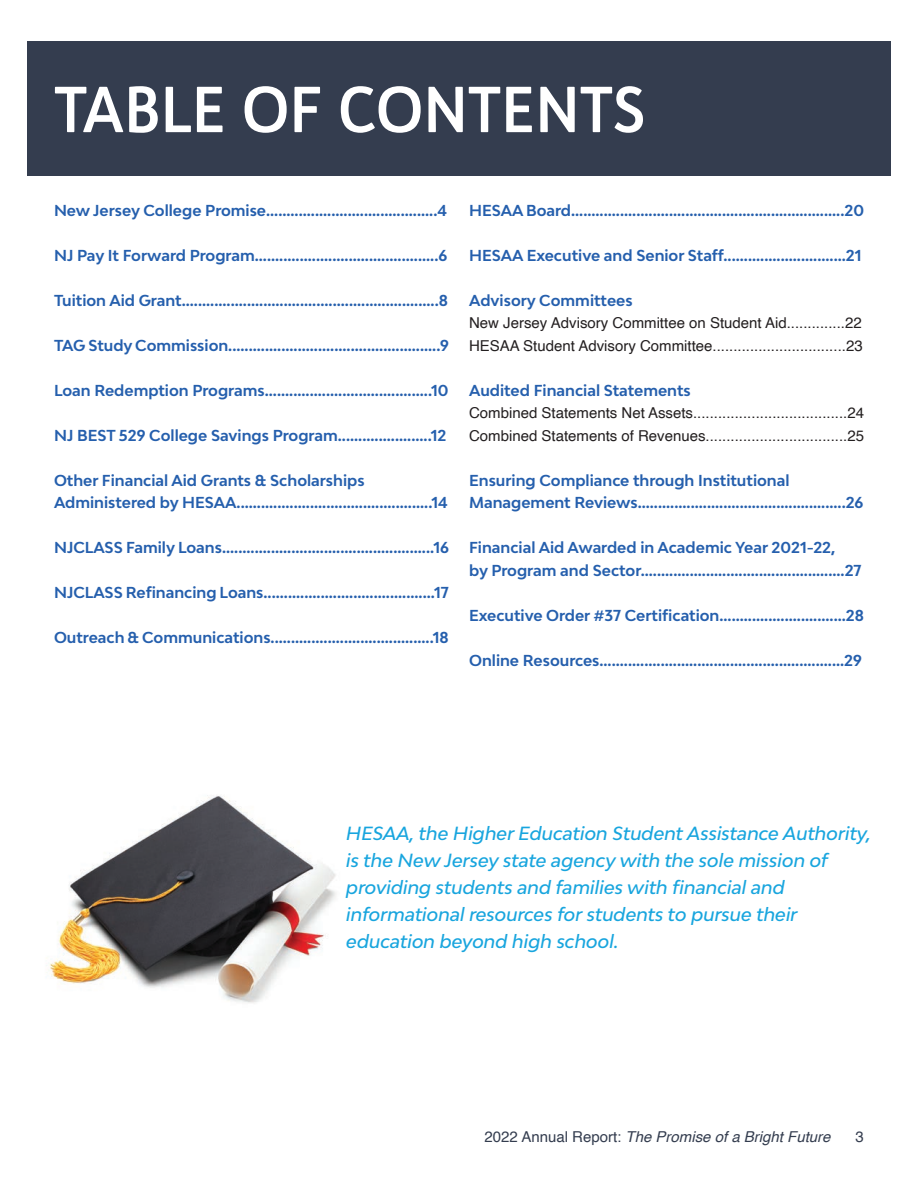
<style>
.page{position:relative;width:918px;height:1188px;background:#fff}
.page>*{position:absolute;margin:0;border:0;box-sizing:border-box;transform-origin:0 0}
.t1{font:700 63px "Bw Quinta Pro";letter-spacing:.01em;color:#fff}
.t2{font:italic 500 18px/27px "Bw Modelica";color:#18a5de}
.t3{font:700 15px/22.5px "Bw Modelica";color:#255fad}
.t4{font:15px "Helvetica";color:#231f20}
.t5{font:italic 15px "Helvetica";color:#343d4f}
.t6{font:15px "Helvetica";color:#343d4f}
.s1{font-style:normal}
</style>
<div class="page">
<img style="left:46px;top:795px;width:290px;height:208px">
<div style="left:27px;top:41px;width:863px;height:135px;background:#343d4f"></div>
<p class="t1" style="left:54px;top:70px;width:593px">TABLE OF CONTENTS</p>
<p class="t3" style="left:54px;top:199px;width:394px">New Jersey College Promise..........................................4</p>
<p class="t3" style="left:54px;top:244px;width:395px">NJ Pay It Forward Program.............................................6</p>
<p class="t3" style="left:54px;top:289px;width:396px">Tuition Aid Grant...............................................................8</p>
<p class="t3" style="left:54px;top:334px;width:396px">TAG Study Commission....................................................9</p>
<p class="t3" style="left:54px;top:379px;width:396px">Loan Redemption Programs.........................................10</p>
<p class="t3" style="left:54px;top:424px;width:394px">NJ BEST 529 College Savings Program.......................12</p>
<p class="t3" style="left:54px;top:469px;width:395px">Other Financial Aid Grants &amp; Scholarships<br>Administered by HESAA................................................14</p>
<p class="t3" style="left:54px;top:536px;width:396px">NJCLASS Family Loans....................................................16</p>
<p class="t3" style="left:54px;top:581px;width:396px">NJCLASS Refinancing Loans..........................................17</p>
<p class="t3" style="left:54px;top:626px;width:396px">Outreach &amp; Communications........................................18</p>
<p class="t3" style="left:469px;top:199px;width:396px">HESAA Board...................................................................20</p>
<p class="t3" style="left:469px;top:244px;width:394px">HESAA Executive and Senior Staff..............................21</p>
<p class="t3" style="left:469px;top:289px;width:165px">Advisory Committees</p>
<p class="t4" style="left:469px;top:311px;width:394px">New Jersey Advisory Committee on Student Aid..............22</p>
<p class="t4" style="left:469px;top:334px;width:395px">HESAA Student Advisory Committee................................23</p>
<p class="t3" style="left:469px;top:379px;width:223px">Audited Financial Statements</p>
<p class="t4" style="left:469px;top:401px;width:396px">Combined Statements Net Assets.....................................24</p>
<p class="t4" style="left:469px;top:424px;width:396px">Combined Statements of Revenues..................................25</p>
<p class="t3" style="left:469px;top:469px;width:396px">Ensuring Compliance through Institutional<br>Management Reviews...................................................26</p>
<p class="t3" style="left:469px;top:536px;width:368px">Financial Aid Awarded in Academic Year 2021-22,</p>
<p class="t3" style="left:469px;top:559px;width:394px">by Program and Sector..................................................27</p>
<p class="t3" style="left:469px;top:604px;width:396px">Executive Order #37 Certification...............................28</p>
<p class="t3" style="left:469px;top:649px;width:394px">Online Resources............................................................29</p>
<p class="t2" style="left:346px;top:820px;width:526px">HESAA, the Higher Education Student Assistance Authority, is the New Jersey state agency with the sole mission of providing students and families with financial and informational resources for students to pursue their education beyond high school.</p>
<p class="t5" style="left:485px;top:1125px;width:348px"><span class="s1">2022 Annual Report:</span> The Promise of a Bright Future</p>
<p class="t6" style="left:856px;top:1125px;width:10px">3</p>
</div>
